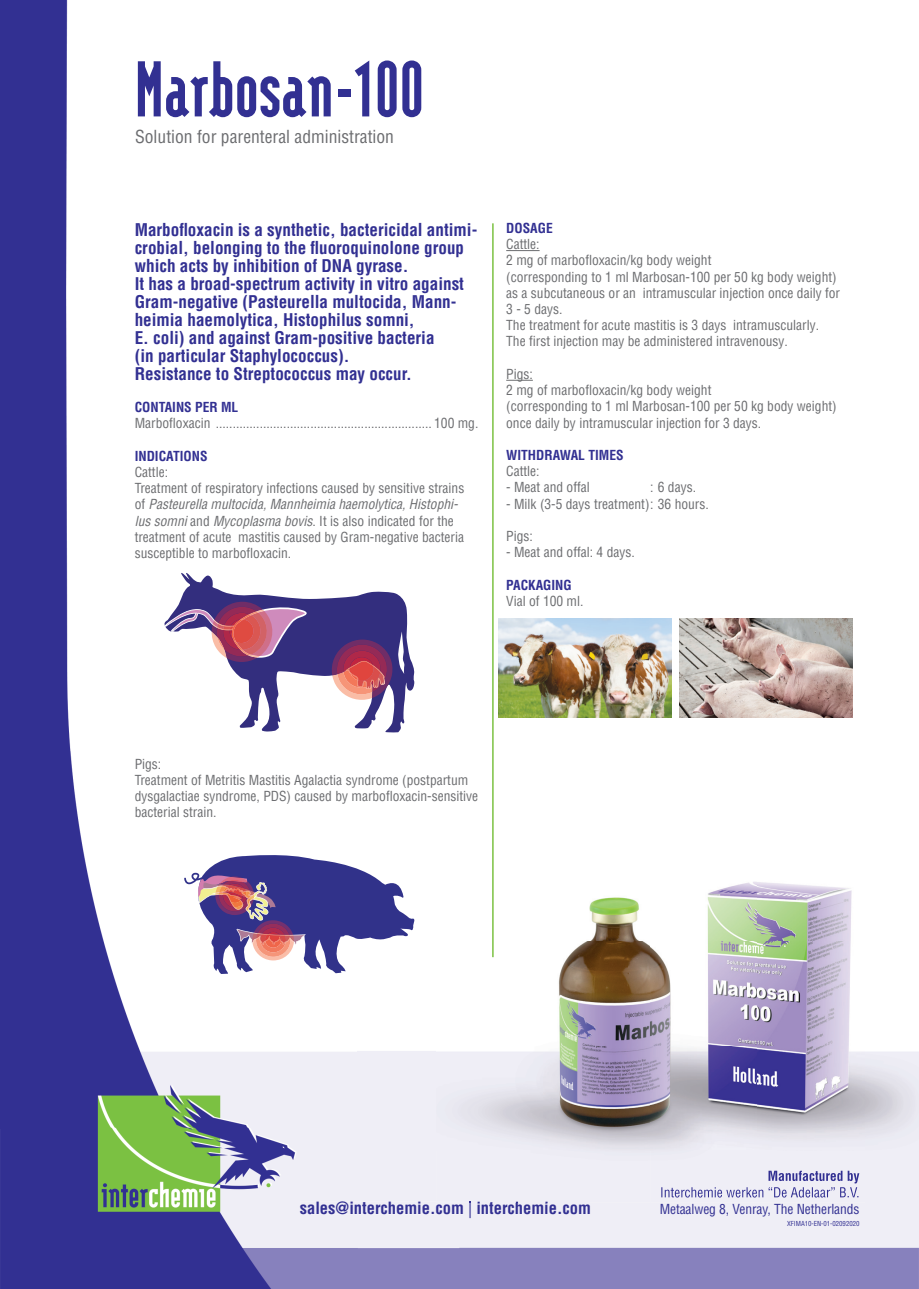
<style>
.page{position:relative;width:919px;height:1289px;background:#fff}
.page>*{position:absolute;margin:0;border:0;box-sizing:border-box;transform-origin:0 0}
.t1{font:900 94.5px "Modula Sans";color:#323092}
.t2{font:condensed 17.55px "Helvetica LT Std";color:#6c6d70}
.t3{font:700 condensed 17.1px/18px "Helvetica LT Pro";color:#323092}
.t4{font:700 condensed 16.5px "Helvetica LT Std";color:#323092}
.t5{font:condensed 13.5px/16.2px "Helvetica LT Pro";color:#6c6d70}
.t6{font:700 condensed 13.5px "Helvetica LT Pro";color:#323092}
.t7{font:condensed 13.5px "Helvetica LT Std";letter-spacing:-.005em;color:#323092}
.t8{font:condensed 6.75px "Helvetica LT Std";color:#323092}
.s1{font-style:italic}
.s2{font-weight:400}
</style>
<div class="page">
<img style="left:0;top:0;width:714px;height:751px">
<img style="left:0;top:751px;width:357px;height:537px">
<img style="left:459px;top:1202px;width:459px;height:86px">
<div style="left:300px;top:1201px;width:136px;height:13px;background:#efeef6"></div>
<img style="left:477px;top:1202px;width:113px;height:12px">
<img style="left:918px;top:838px;width:1px;height:364px">
<img style="left:436px;top:838px;width:482px;height:364px">
<svg style="left:436px;top:1201px;width:34px;height:17px"></svg>
<img style="left:768px;top:1170px;width:91px;height:13px">
<img style="left:661px;top:1186px;width:197px;height:11px">
<img style="left:498px;top:619px;width:173px;height:99px">
<img style="left:679px;top:619px;width:173px;height:99px">
<hr style="left:492px;top:223px;width:1px;height:734px;background:#7bc142">
<hr style="left:506px;top:250px;width:33px;height:1px;background:#6c6d70">
<svg style="left:506px;top:380px;width:27px;height:1px"></svg>
<svg style="left:164px;top:572px;width:250px;height:160px"></svg>
<svg style="left:184px;top:855px;width:230px;height:118px"></svg>
<h1 class="t1" style="left:135px;top:45px;width:290px">Marbosan-100</h1>
<p class="t2" style="left:135px;top:126px;width:260px">Solution for parenteral administration</p>
<p class="t3" style="left:135px;top:220px;width:344px">Marbofloxacin is a synthetic, bactericidal antimi&shy;crobial, belonging to the fluoroquinolone group which acts by inhibition of DNA gyrase.<br>It has a broad-spectrum activity in vitro against Gram-negative (Pasteurella multocida, Mann&shy;heimia haemolytica, Histophilus somni,<br>E. coli) and against Gram-positive bacteria<br>(in particular Staphylococcus).<br>Resistance to Streptococcus may occur.</p>
<p class="t6" style="left:135px;top:398px;width:105px">CONTAINS PER ML</p>
<p class="t5" style="left:135px;top:415px;width:345px">Marbofloxacin ................................................................ 100 mg.</p>
<p class="t6" style="left:135px;top:447px;width:74px">INDICATIONS</p>
<p class="t5" style="left:135px;top:464px;width:331px">Cattle:<br>Treatment of respiratory infections caused by sensitive strains of <span class="s1">Pasteurella multocida, Mannheimia haemolytica, Histophi&shy;lus somni</span> and <span class="s1">Mycoplasma bovis</span>. It is also indicated for the treatment of acute mastitis caused by Gram-negative bacteria susceptible to marbofloxacin.</p>
<p class="t6" style="left:506px;top:219px;width:48px">DOSAGE</p>
<p class="t5" style="left:506px;top:236px;width:335px">Cattle:<br>2 mg of marbofloxacin/kg body weight<br>(corresponding to 1 ml Marbosan-100 per 50 kg body weight) as a subcutaneous or an intramuscular injection once daily for 3 - 5 days.<br>The treatment for acute mastitis is 3 days intramuscularly.<br>The first injection may be administered intravenousy.</p>
<p class="t5" style="left:506px;top:366px;width:332px">Pigs:<br>2 mg of marbofloxacin/kg body weight<br>(corresponding to 1 ml Marbosan-100 per 50 kg body weight) once daily by intramuscular injection for 3 days.</p>
<p class="t6" style="left:506px;top:446px;width:119px">WITHDRAWAL TIMES</p>
<p class="t5" style="left:506px;top:463px;width:35px">Cattle:</p>
<p class="t5" style="left:506px;top:479px;width:85px">- Meat and offal</p>
<p class="t5" style="left:650px;top:479px;width:47px">: 6 days.</p>
<p class="t5" style="left:506px;top:495px;width:204px">- Milk (3-5 days treatment) : 36 hours.</p>
<p class="t5" style="left:506px;top:528px;width:28px">Pigs:</p>
<p class="t5" style="left:506px;top:544px;width:130px">- Meat and offal: 4 days.</p>
<p class="t6" style="left:506px;top:575px;width:67px">PACKAGING</p>
<p class="t5" style="left:506px;top:592px;width:79px">Vial of 100 ml.</p>
<p class="t5" style="left:135px;top:755px;width:345px">Pigs:<br>Treatment of Metritis Mastitis Agalactia syndrome (postpartum dysgalactiae syndrome, PDS) caused by marbofloxacin-sensitive bacterial strain.</p>
<p class="t4" style="left:300px;top:1197px;width:293px">sales@interchemie.com <span class="s2">|</span> interchemie.com</p>
<p class="t7" style="left:659px;top:1200px;width:201px">Metaalweg 8, Venray, The Netherlands</p>
<p class="t8" style="left:787px;top:1219px;width:74px">XFIMA10-EN-01-02092020</p>
</div>
